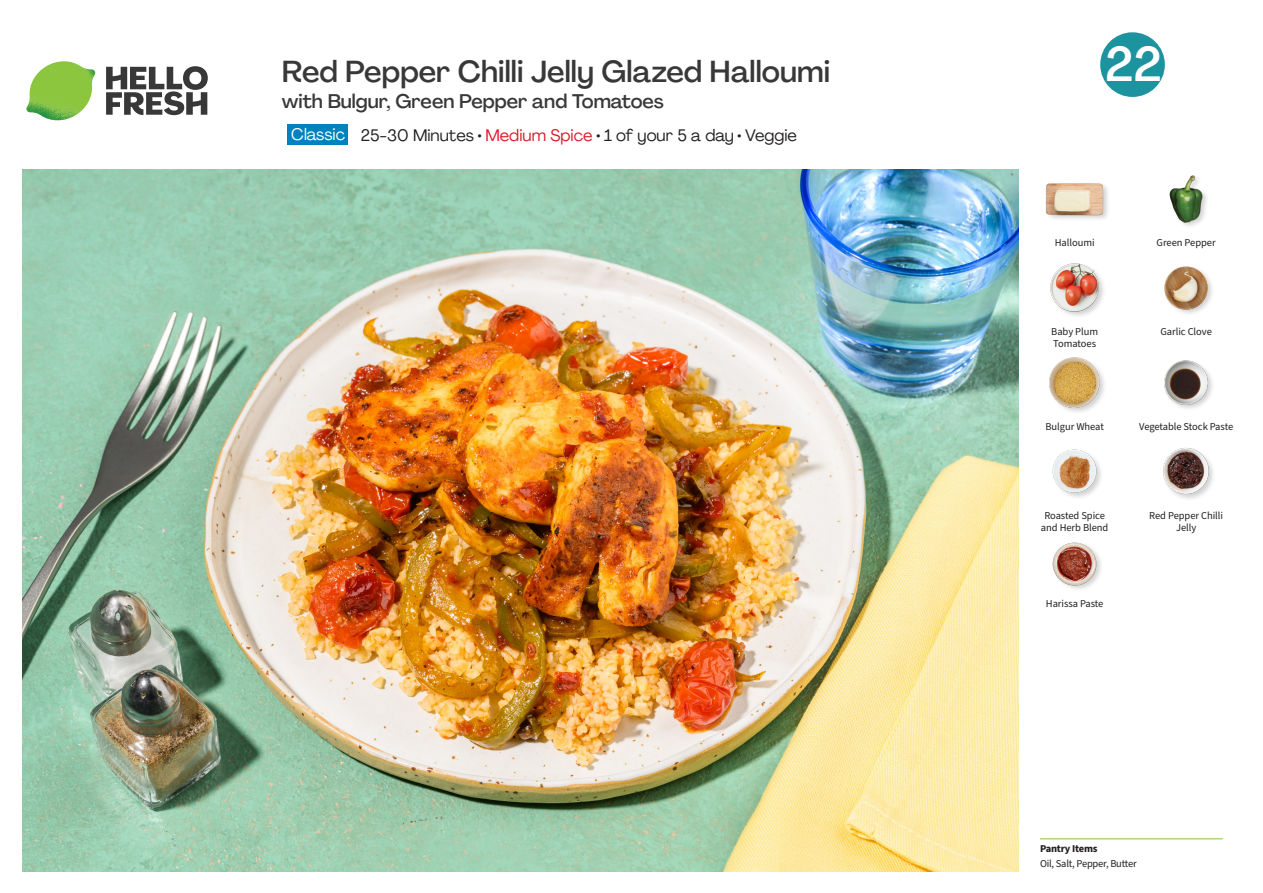
<style>
.page{position:relative;width:1263px;height:893px;background:#fff}
.page>*{position:absolute;margin:0;border:0;box-sizing:border-box;transform-origin:0 0}
._24_Recipe_Nr_Bag{font:500 48px "Agrandir";color:#fff}
._15_Titel_UK{font:500 30px "Agrandir";color:#383839}
._15_Titel_UK-2{font:500 19.5px "Agrandir";color:#383839}
._02_Box_Type{font:16.5px "Agrandir";color:#231f20}
._02_Box_Type-2{font:16.5px "Agrandir";color:#fff}
._18_FRONT_ingredients_UK{font:10.5px/12px "Source Sans Pro";letter-spacing:-.005em;color:#231f20;text-align:center}
._14_Allergene_Text_7pt{font:10.5px "Source Sans Pro";letter-spacing:-.02em;color:#231f20}
._14_Allergene_Text_7pt-2{font:700 10.5px "Source Sans Pro";letter-spacing:-.02em;color:#231f20}
.s1{color:#da1b2b}
</style>
<div class="page">
<svg style="left:106px;top:66px;width:102px;height:49px"></svg>
<img style="left:26px;top:61px;width:69px;height:59px">
<img style="left:22px;top:170px;width:997px;height:702px">
<hr style="left:1040px;top:838px;width:183px;height:1px;background:#81c340">
<div style="left:288px;top:124px;width:60px;height:21px;background:#0082bf"></div>
<img style="left:1052px;top:542px;width:49px;height:47px">
<div style="left:1048px;top:356px;width:59px;height:58px;background:#231f20;opacity:.2"></div>
<img style="left:1050px;top:357px;width:50px;height:50px">
<img style="left:1052px;top:449px;width:49px;height:48px">
<img style="left:1163px;top:447px;width:50px;height:52px">
<img style="left:1164px;top:360px;width:49px;height:49px">
<div style="left:1046px;top:182px;width:64px;height:40px;background:#231f20;opacity:.2"></div>
<img style="left:1046px;top:182px;width:57px;height:40px">
<div style="left:1049px;top:262px;width:57px;height:57px;background:#231f20;opacity:.2"></div>
<img style="left:1049px;top:262px;width:51px;height:52px">
<img style="left:1164px;top:266px;width:48px;height:48px">
<img style="left:1169px;top:175px;width:38px;height:51px">
<svg style="left:1100px;top:32px;width:65px;height:65px"></svg>
<p class="_15_Titel_UK" style="left:282px;top:53px;width:550px">Red Pepper Chilli Jelly Glazed Halloumi</p>
<p class="_15_Titel_UK-2" style="left:282px;top:89px;width:384px">with Bulgur, Green Pepper and Tomatoes</p>
<p class="_02_Box_Type-2" style="left:291px;top:124px;width:55px">Classic</p>
<p class="_02_Box_Type" style="left:361px;top:125px;width:438px">25-30 Minutes • <span class="s1">Medium Spice</span> • 1 of your 5 a day • Veggie</p>
<p class="_24_Recipe_Nr_Bag" style="left:1105px;top:35px;width:58px">22</p>
<p class="_18_FRONT_ingredients_UK" style="left:1055px;top:237px;width:41px">Halloumi</p>
<p class="_18_FRONT_ingredients_UK" style="left:1157px;top:237px;width:61px">Green Pepper</p>
<p class="_18_FRONT_ingredients_UK" style="left:1051px;top:325px;width:48px">Baby Plum</p>
<p class="_18_FRONT_ingredients_UK" style="left:1160px;top:325px;width:53px">Garlic Clove</p>
<p class="_18_FRONT_ingredients_UK" style="left:1053px;top:337px;width:44px">Tomatoes</p>
<p class="_18_FRONT_ingredients_UK" style="left:1045px;top:421px;width:60px">Bulgur Wheat</p>
<p class="_18_FRONT_ingredients_UK" style="left:1139px;top:421px;width:96px">Vegetable Stock Paste</p>
<p class="_18_FRONT_ingredients_UK" style="left:1041px;top:509px;width:69px">Roasted Spice and Herb Blend</p>
<p class="_18_FRONT_ingredients_UK" style="left:1046px;top:598px;width:59px">Harissa Paste</p>
<p class="_18_FRONT_ingredients_UK" style="left:1149px;top:509px;width:75px">Red Pepper Chilli<br>Jelly</p>
<p class="_14_Allergene_Text_7pt-2" style="left:1040px;top:842px;width:59px">Pantry Items</p>
<p class="_14_Allergene_Text_7pt" style="left:1040px;top:857px;width:98px">Oil, Salt, Pepper, Butter</p>
</div>
